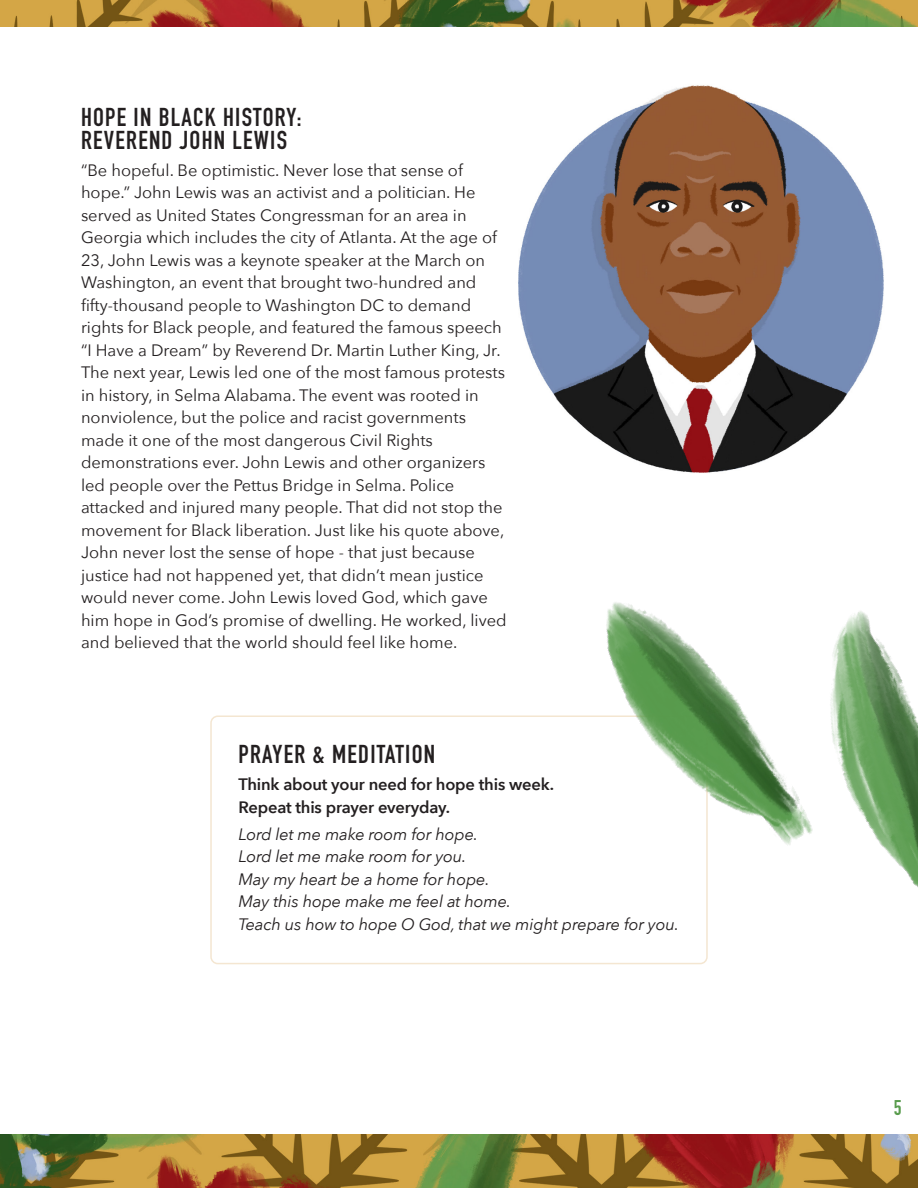
<style>
.page{position:relative;width:918px;height:1188px;background:#fff}
.page>*{position:absolute;margin:0;border:0;box-sizing:border-box;transform-origin:0 0}
.Heading{font:700 25.5px "DIN Condensed";letter-spacing:.05em;color:#231f20}
.t1{font:700 21px "DIN Condensed";color:#599c4d}
.t2{font:16.5px/22.5px "Avenir Next";color:#231f20}
.t3{font:italic 16.5px "Avenir Next";letter-spacing:-.01em;color:#231f20}
.t4{font:600 16.5px "Avenir Next";letter-spacing:-.01em;color:#231f20}
</style>
<div class="page">
<img style="left:0;top:1134px;width:918px;height:54px">
<img style="left:0;top:0;width:918px;height:27px">
<img style="left:518px;top:85px;width:366px;height:388px">
<div style="left:210px;top:716px;width:498px;height:248px;border:2px solid #f4e6d1;border-radius:7px"></div>
<img style="left:530px;top:602px;width:167px;height:183px">
<img style="left:697px;top:611px;width:221px;height:353px">
<p class="Heading" style="left:81px;top:100px;width:222px">HOPE IN BLACK HISTORY:</p>
<p class="Heading" style="left:81px;top:123px;width:208px">REVEREND JOHN LEWIS</p>
<p class="t2" style="left:81px;top:158px;width:427px">“Be hopeful. Be optimistic. Never lose that sense of hope.” John Lewis was an activist and a politician. He served as United States Congressman for an area in Georgia which includes the city of Atlanta. At the age of 23, John Lewis was a keynote speaker at the March on Washington, an event that brought two-hundred and fifty-thousand people to Washington DC to demand rights for Black people, and featured the famous speech “I Have a Dream” by Reverend Dr. Martin Luther King, Jr.<br>The next year, Lewis led one of the most famous protests in history, in Selma Alabama. The event was rooted in nonviolence, but the police and racist governments made it one of the most dangerous Civil Rights demonstrations ever. John Lewis and other organizers led people over the Pettus Bridge in Selma. Police attacked and injured many people. That did not stop the movement for Black liberation. Just like his quote above, John never lost the sense of hope - that just because justice had not happened yet, that didn’t mean justice would never come. John Lewis loved God, which gave him hope in God’s promise of dwelling. He worked, lived and believed that the world should feel like home.</p>
<p class="Heading" style="left:239px;top:737px;width:198px">PRAYER &amp; MEDITATION</p>
<p class="t4" style="left:239px;top:771px;width:317px">Think about your need for hope this week.</p>
<p class="t4" style="left:239px;top:793px;width:213px">Repeat this prayer everyday.</p>
<p class="t3" style="left:239px;top:820px;width:241px">Lord let me make room for hope.</p>
<p class="t3" style="left:239px;top:843px;width:230px">Lord let me make room for you.</p>
<p class="t3" style="left:239px;top:865px;width:253px">May my heart be a home for hope.</p>
<p class="t3" style="left:239px;top:888px;width:274px">May this hope make me feel at home.</p>
<p class="t3" style="left:239px;top:910px;width:442px">Teach us how to hope O God, that we might prepare for you.</p>
<p class="t1" style="left:894px;top:1094px;width:9px">5</p>
</div>
